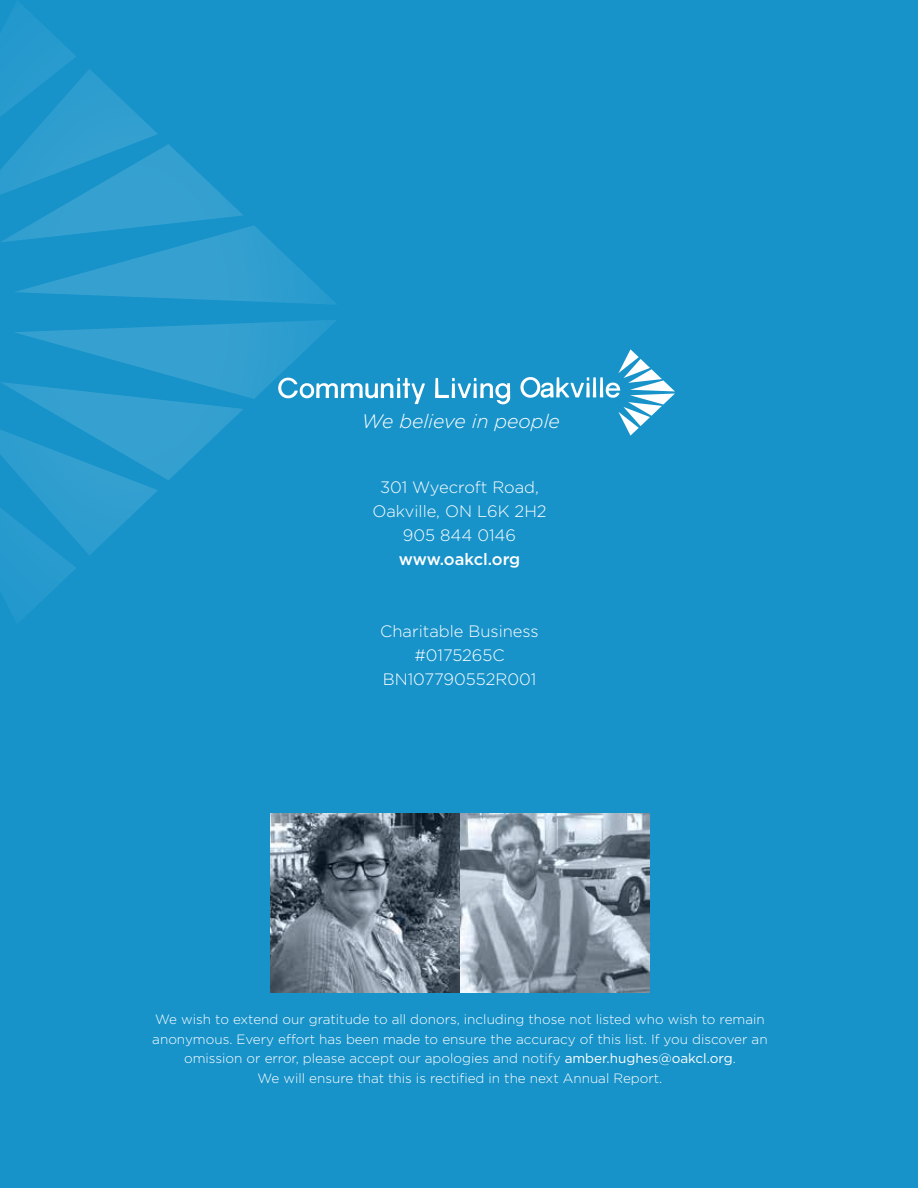
<style>
.page{position:relative;width:918px;height:1188px;background:#1793ca}
.page>*{position:absolute;margin:0;border:0;box-sizing:border-box;transform-origin:0 0}
.t1{font:italic 300 19.5px "Gotham HTF";color:#fff}
.t2{font:300 16.5px/24px "Gotham HTF";color:#fff;text-align:center}
.t3{font:500 16.5px "Gotham HTF";letter-spacing:-.005em;color:#fff}
.t4{font:300 13.5px/19.5px "Gotham HTF";color:#fff;text-align:center}
.s1{font-weight:400}
</style>
<div class="page">
<svg style="left:0;top:5px;width:336px;height:299px"></svg>
<svg style="left:0;top:320px;width:425px;height:299px"></svg>
<svg style="left:435px;top:378px;width:75px;height:26px"></svg>
<svg style="left:520px;top:349px;width:155px;height:87px"></svg>
<img style="left:460px;top:814px;width:189px;height:179px">
<img style="left:271px;top:814px;width:189px;height:179px">
<h1 class="t1" style="left:362px;top:410px;width:200px">We believe in people</h1>
<p class="t2" style="left:372px;top:475px;width:176px">301 Wyecroft Road,<br>Oakville, ON L6K 2H2<br>905 844 0146</p>
<p class="t3" style="left:399px;top:550px;width:123px">www.oakcl.org</p>
<p class="t2" style="left:380px;top:619px;width:160px">Charitable Business #0175265C<br>BN107790552R001</p>
<p class="t4" style="left:152px;top:1010px;width:617px">We wish to extend our gratitude to all donors, including those not listed who wish to remain anonymous. Every effort has been made to ensure the accuracy of this list. If you discover an omission or error, please accept our apologies and notify <span class="s1">amber.hughes@oakcl.org</span>.<br>We will ensure that this is rectified in the next Annual Report.</p>
</div>
